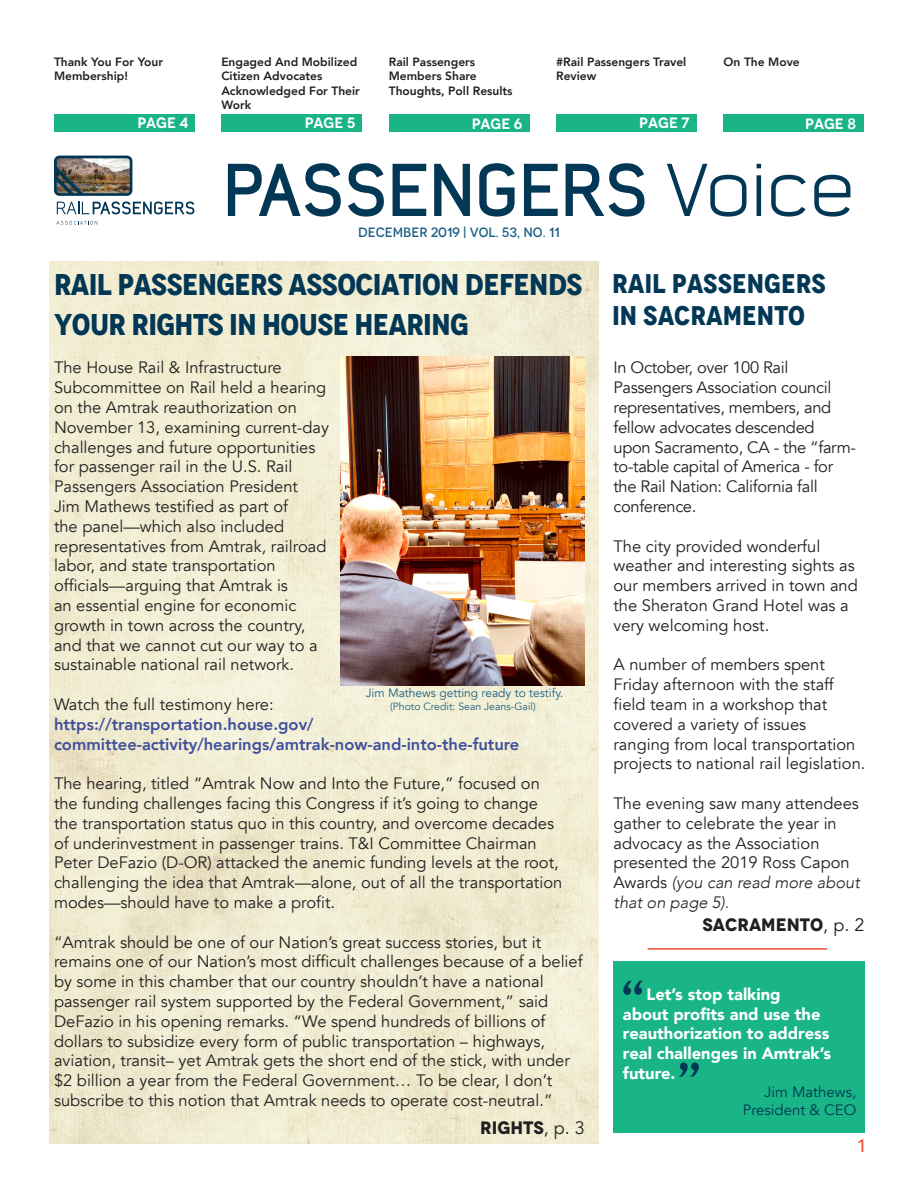
<style>
.page{position:relative;width:918px;height:1188px;background:#fff}
.page>*{position:absolute;margin:0;border:0;box-sizing:border-box;transform-origin:0 0}
.t1{font:700 72px "Nordstern Demo";letter-spacing:-.04em;color:#023755}
.t2{font:700 51px "Novecento";color:#023755}
.Header_Titles{font:700 condensed 30px/39.6px "Novecento";letter-spacing:-.02em;color:#023755}
.Header_Titles-2{font:700 condensed 27px/32.4px "Novecento";color:#023755}
.t3{font:700 18px "Novecento";color:#231f20}
.t4{font:500 18px "Avenir";color:#ec5034}
.Body_Copy{font:16.5px/19.8px "Avenir";color:#231f20}
.Body_Copy-2{font:16.5px/19.8px "Avenir";letter-spacing:-.02em;color:#231f20}
.Body_Copy-3{font:800 16.5px/19.8px "Avenir";color:#404f9c}
.Body_Copy-4{font:900 16.5px/19.8px "Avenir";color:#fff}
.t5{font:600 15px "Novecento";color:#fff}
.Body_Copy-5{font:15px/18px "Avenir";color:#023755;text-align:right}
.t6{font:500 13.5px "Novecento";color:#1b5f85}
.Table_of_Contents{font:800 12px/14.4px "Avenir";color:#231f20}
.t7{font:12px "Avenir";color:#1b5f85}
.t8{font:10.5px "Avenir";color:#1b5f85}
.s1{font-weight:400}
.s2{font-weight:400;color:#231f20}
.s3{font-family:"Avenir";font-weight:400}
.s4{font-weight:300;font-style:italic}
</style>
<div class="page">
<img style="left:49px;top:261px;width:549px;height:883px">
<div style="left:389px;top:114px;width:140px;height:18px;background:#19b586"></div>
<div style="left:221px;top:114px;width:141px;height:18px;background:#19b586"></div>
<div style="left:556px;top:114px;width:141px;height:18px;background:#19b586"></div>
<div style="left:54px;top:114px;width:140px;height:18px;background:#19b586"></div>
<div style="left:724px;top:114px;width:140px;height:18px;background:#19b586"></div>
<hr style="left:648px;top:948px;width:179px;height:2px;background:#ec5034">
<div style="left:613px;top:962px;width:252px;height:171px;background:#19b586"></div>
<svg style="left:56px;top:221px;width:41px;height:4px"></svg>
<svg style="left:57px;top:202px;width:137px;height:12px"></svg>
<img style="left:54px;top:156px;width:78px;height:40px">
<img style="left:341px;top:357px;width:244px;height:328px">
<h2 class="Table_of_Contents" style="left:54px;top:55px;width:111px">Thank You For Your<br>Membership!</h2>
<h2 class="Table_of_Contents" style="left:221px;top:55px;width:140px">Engaged And Mobilized<br>Citizen Advocates<br>Acknowledged For Their<br>Work</h2>
<h2 class="Table_of_Contents" style="left:389px;top:55px;width:89px">Rail Passengers<br>Members Share</h2>
<h2 class="Table_of_Contents" style="left:389px;top:83px;width:125px">Thoughts, Poll Results</h2>
<h2 class="Table_of_Contents" style="left:556px;top:55px;width:132px">#Rail Passengers Travel<br>Review</h2>
<h2 class="Table_of_Contents" style="left:724px;top:55px;width:78px">On The Move</h2>
<p class="t5" style="left:137px;top:113px;width:53px">PAGE 4</p>
<p class="t5" style="left:305px;top:114px;width:52px">PAGE 5</p>
<p class="t5" style="left:472px;top:114px;width:52px">PAGE 6</p>
<p class="t5" style="left:639px;top:113px;width:52px">PAGE 7</p>
<p class="t5" style="left:805px;top:114px;width:52px">PAGE 8</p>
<p class="t1" style="left:221px;top:146px;width:636px">PASSENGERS <span class="s1">Voice</span></p>
<p class="t6" style="left:358px;top:224px;width:203px">DECEMBER 2019 | Vol. 53, No. 11</p>
<h1 class="Header_Titles" style="left:54px;top:265px;width:530px">RAIL PASSENGERS ASSOCIATION DEFENDS<br>YOUR RIGHTS IN HOUSE HEARING</h1>
<p class="Body_Copy" style="left:54px;top:358px;width:277px">The House Rail &amp; Infrastructure Subcommittee on Rail held a hearing on the Amtrak reauthorization on November 13, examining current-day challenges and future opportunities for passenger rail in the U.S. Rail Passengers Association President<br>Jim Mathews testified as part of<br>the panel—which also included representatives from Amtrak, railroad labor, and state transportation officials—arguing that Amtrak is<br>an essential engine for economic growth in town across the country, and that we cannot cut our way to a sustainable national rail network.</p>
<p class="Body_Copy-3" style="left:54px;top:694px;width:467px"><span class="s2">Watch the full testimony here: </span>https://transportation.house.gov/ committee-activity/hearings/amtrak-now-and-into-the-future</p>
<p class="Body_Copy" style="left:54px;top:774px;width:510px">The hearing, titled “Amtrak Now and Into the Future,” focused on the funding challenges facing this Congress if it’s going to change the transportation status quo in this country, and overcome decades of underinvestment in passenger trains. T&amp;I Committee Chairman Peter DeFazio (D-OR) attacked the anemic funding levels at the root, challenging the idea that Amtrak—alone, out of all the transportation modes—should have to make a profit.</p>
<p class="Body_Copy" style="left:54px;top:932px;width:530px">“Amtrak should be one of our Nation’s great success stories, but it remains one of our Nation’s most difficult challenges because of a belief by some in this chamber that our country shouldn’t have a national passenger rail system supported by the Federal Government,” said DeFazio in his opening remarks. “We spend hundreds of billions of dollars to subsidize every form of public transportation – highways, aviation, transit– yet Amtrak gets the short end of the stick, with under $2 billion a year from the Federal Government… To be clear, I don’t subscribe to this notion that Amtrak needs to operate cost-neutral.”</p>
<p class="t7" style="left:366px;top:686px;width:199px">Jim Mathews getting ready to testify.</p>
<p class="t8" style="left:390px;top:700px;width:147px">(Photo Credit: Sean Jeans-Gail)</p>
<p class="t3" style="left:480px;top:1116px;width:106px">RIGHTS<span class="s3">, p. 3</span></p>
<h1 class="Header_Titles-2" style="left:612px;top:267px;width:215px">RAIL PASSENGERS<br>IN SACRAMENTO</h1>
<p class="Body_Copy-2" style="left:614px;top:358px;width:244px">In October, over 100 Rail<br>Passengers Association council representatives, members, and fellow advocates descended<br>upon Sacramento, CA - the “farm&shy;to-table capital of America - for the Rail Nation: California fall conference.</p>
<p class="Body_Copy" style="left:614px;top:536px;width:246px">The city provided wonderful weather and interesting sights as our members arrived in town and the Sheraton Grand Hotel was a very welcoming host.</p>
<p class="Body_Copy" style="left:614px;top:655px;width:253px">A number of members spent<br>Friday afternoon with the staff field team in a workshop that covered a variety of issues ranging from local transportation projects to national rail legislation.</p>
<p class="Body_Copy" style="left:614px;top:794px;width:248px">The evening saw many attendees gather to celebrate the year in advocacy as the Association presented the 2019 Ross Capon<br>Awards <span class="s4">(you can read more about that on page 5).</span></p>
<p class="t3" style="left:702px;top:913px;width:163px">SACRAMENTO<span class="s3">, p. 2</span></p>
<p class="t2" style="left:619px;top:967px;width:29px">“</p>
<p class="Body_Copy-4" style="left:623px;top:984px;width:210px;text-indent:24px">Let’s stop talking<br>about profits and use the reauthorization to address real challenges in Amtrak’s future.</p>
<p class="Body_Copy-5" style="left:743px;top:1083px;width:115px">Jim Mathews,<br>President &amp; CEO</p>
<p class="t2" style="left:675px;top:1049px;width:29px">”</p>
<p class="t4" style="left:857px;top:1130px;width:12px">1</p>
</div>
